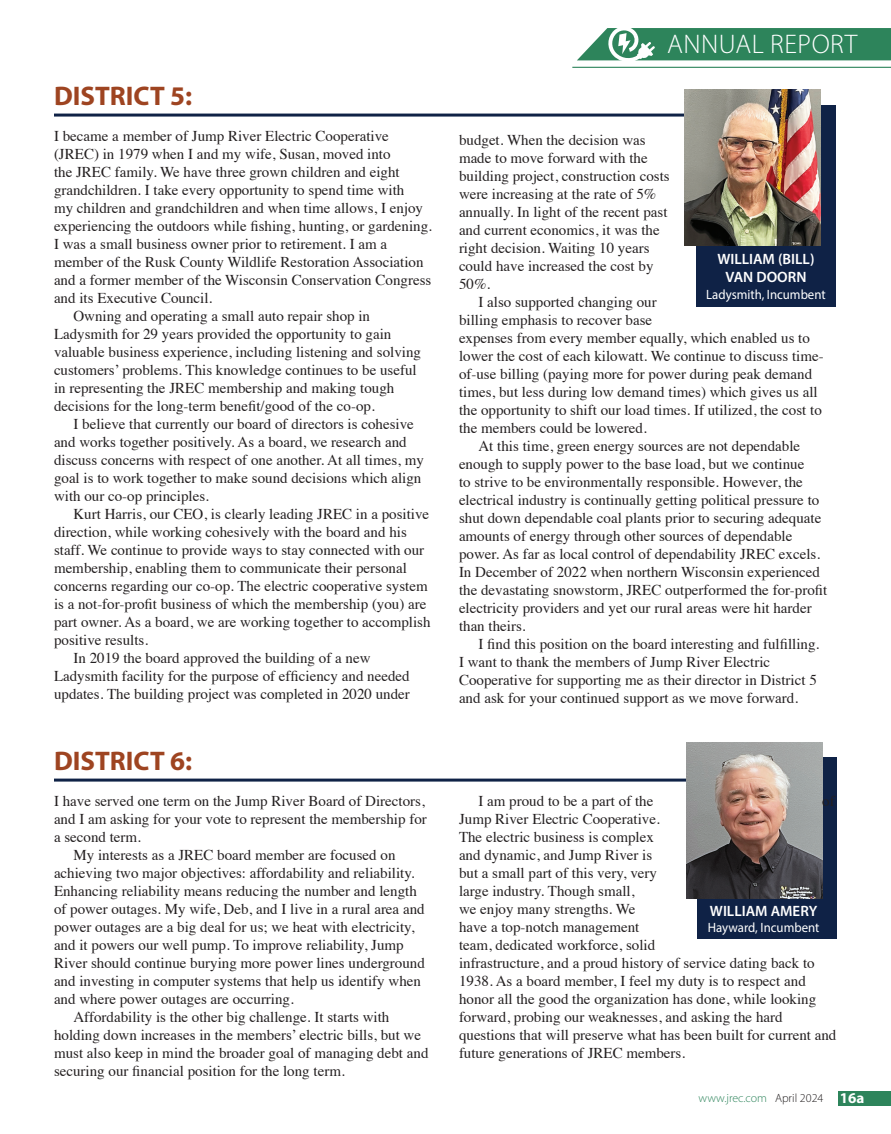
<style>
.page{position:relative;width:891px;height:1134px;background:#fff}
.page>*{position:absolute;margin:0;border:0;box-sizing:border-box;transform-origin:0 0}
.Local_-_body_text{font:700 27px "Myriad Pro";color:#9e4421}
.t1{font:300 27px "Myriad Pro";letter-spacing:.02em;color:#fff}
.Local_-_body_text-2{font:15px/18px "Times";color:#231f20}
.Local_-_body_text-3{font:600 15px/18px "Myriad Pro";color:#fff;text-align:center}
.t2{font:700 15px "Myriad Pro";color:#fff}
.Local_-_body_text-4{font:13.5px "Myriad Pro";color:#fff;scale:.95 1}
.t3{font:300 12px "Myriad Pro";color:#2d845b}
.s1{color:#231f20}
</style>
<div class="page">
<div style="left:838px;top:1091px;width:53px;height:14px;background:#2d845b"></div>
<hr style="left:572px;top:67px;width:319px;height:1px;background:#2d845b">
<svg style="left:577px;top:28px;width:314px;height:33px;background:#47936f"></svg>
<hr style="left:54px;top:114px;width:684px;height:3px;background:#0f2246">
<div style="left:696px;top:105px;width:140px;height:201px;background:#0f2246"></div>
<img style="left:685px;top:90px;width:136px;height:156px">
<hr style="left:54px;top:779px;width:644px;height:3px;background:#0f2246">
<div style="left:698px;top:757px;width:139px;height:182px;background:#0f2246"></div>
<img style="left:686px;top:743px;width:136px;height:156px">
<p class="Local_-_body_text" style="left:54px;top:79px;width:140px">DISTRICT 5:</p>
<p class="Local_-_body_text-2" style="left:54px;top:126px;width:379px">I became a member of Jump River Electric Cooperative (JREC) in 1979 when I and my wife, Susan, moved into<br>the JREC family. We have three grown children and eight grandchildren. I take every opportunity to spend time with<br>my children and grandchildren and when time allows, I enjoy experiencing the outdoors while fishing, hunting, or gardening.<br>I was a small business owner prior to retirement. I am a member of the Rusk County Wildlife Restoration Association and a former member of the Wisconsin Conservation Congress and its Executive Council.</p>
<p class="Local_-_body_text-2" style="left:54px;top:306px;width:369px;text-indent:20px">Owning and operating a small auto repair shop in Ladysmith for 29 years provided the opportunity to gain valuable business experience, including listening and solving customers’ problems. This knowledge continues to be useful in representing the JREC membership and making tough decisions for the long-term benefit/good of the co-op.</p>
<p class="Local_-_body_text-2" style="left:54px;top:414px;width:371px;text-indent:20px">I believe that currently our board of directors is cohesive and works together positively. As a board, we research and discuss concerns with respect of one another. At all times, my goal is to work together to make sound decisions which align with our co-op principles.</p>
<p class="Local_-_body_text-2" style="left:54px;top:504px;width:378px;text-indent:20px">Kurt Harris, our CEO, is clearly leading JREC in a positive direction, while working cohesively with the board and his staff. We continue to provide ways to stay connected with our membership, enabling them to communicate their personal concerns regarding our co-op. The electric cooperative system is a not-for-profit business of which the membership (you) are part owner. As a board, we are working together to accomplish positive results.</p>
<p class="Local_-_body_text-2" style="left:54px;top:648px;width:357px;text-indent:20px">In 2019 the board approved the building of a new<br>Ladysmith facility for the purpose of efficiency and needed updates. The building project was completed in 2020 under</p>
<p class="Local_-_body_text" style="left:54px;top:743px;width:140px">DISTRICT 6:</p>
<p class="Local_-_body_text-2" style="left:54px;top:790px;width:374px">I have served one term on the Jump River Board of Directors, and I am asking for your vote to represent the membership for a second term.</p>
<p class="Local_-_body_text-2" style="left:54px;top:844px;width:372px;text-indent:20px">My interests as a JREC board member are focused on achieving two major objectives: affordability and reliability.<br>Enhancing reliability means reducing the number and length of power outages. My wife, Deb, and I live in a rural area and power outages are a big deal for us; we heat with electricity, and it powers our well pump. To improve reliability, Jump River should continue burying more power lines underground and investing in computer systems that help us identify when and where power outages are occurring.</p>
<p class="Local_-_body_text-2" style="left:54px;top:1006px;width:376px;text-indent:20px">Affordability is the other big challenge. It starts with holding down increases in the members’ electric bills, but we must also keep in mind the broader goal of managing debt and securing our financial position for the long term.</p>
<p class="t1" style="left:667px;top:28px;width:192px">ANNUAL REPORT</p>
<p class="Local_-_body_text-2" style="left:459px;top:129px;width:212px">budget. When the decision was made to move forward with the building project, construction costs were increasing at the rate of 5% annually. In light of the recent past and current economics, it was the right decision. Waiting 10 years could have increased the cost by<br>50%.</p>
<p class="Local_-_body_text-2" style="left:459px;top:291px;width:366px;text-indent:20px">I also supported changing our<br>billing emphasis to recover base<br>expenses from every member equally, which enabled us to lower the cost of each kilowatt. We continue to discuss time&shy;of-use billing (paying more for power during peak demand times, but less during low demand times) which gives us all the opportunity to shift our load times. If utilized, the cost to the members could be lowered.</p>
<p class="Local_-_body_text-2" style="left:459px;top:435px;width:370px;text-indent:20px">At this time, green energy sources are not dependable enough to supply power to the base load, but we continue<br>to strive to be environmentally responsible. However, the electrical industry is continually getting political pressure to shut down dependable coal plants prior to securing adequate amounts of energy through other sources of dependable power. As far as local control of dependability JREC excels.<br>In December of 2022 when northern Wisconsin experienced the devastating snowstorm, JREC outperformed the for-profit electricity providers and yet our rural areas were hit harder than theirs.</p>
<p class="Local_-_body_text-2" style="left:459px;top:633px;width:362px;text-indent:20px">I find this position on the board interesting and fulfilling.<br>I want to thank the members of Jump River Electric Cooperative for supporting me as their director in District 5 and ask for your continued support as we move forward.</p>
<p class="Local_-_body_text-3" style="left:717px;top:250px;width:99px">WILLIAM (BILL)<br>VAN DOORN</p>
<p class="Local_-_body_text-4" style="left:706px;top:286px;width:127px">Ladysmith, Incumbent</p>
<p class="Local_-_body_text-2" style="left:478px;top:791px;width:176px">I am proud to be a part of the</p>
<p class="Local_-_body_text-2" style="left:822px;top:791px;width:14px">of</p>
<p class="Local_-_body_text-2" style="left:459px;top:809px;width:379px">Jump River Electric Cooperative.<br>The electric business is complex<br>and dynamic, and Jump River is<br>but a small part of this very, very<br>large industry. Though small,<br>we enjoy many strengths. We<br>have a top-notch management<br>team, dedicated workforce, solid<br>infrastructure, and a proud history of service dating back to 1938. As a board member, I feel my duty is to respect and honor all the good the organization has done, while looking forward, probing our weaknesses, and asking the hard questions that will preserve what has been built for current and future generations of JREC members.</p>
<p class="Local_-_body_text-3" style="left:710px;top:902px;width:109px">WILLIAM AMERY</p>
<p class="Local_-_body_text-4" style="left:708px;top:920px;width:119px">Hayward, Incumbent</p>
<p class="t3" style="left:699px;top:1091px;width:126px">www.jrec.com <span class="s1">April 2024</span></p>
<p class="t2" style="left:840px;top:1088px;width:26px">16a</p>
</div>
